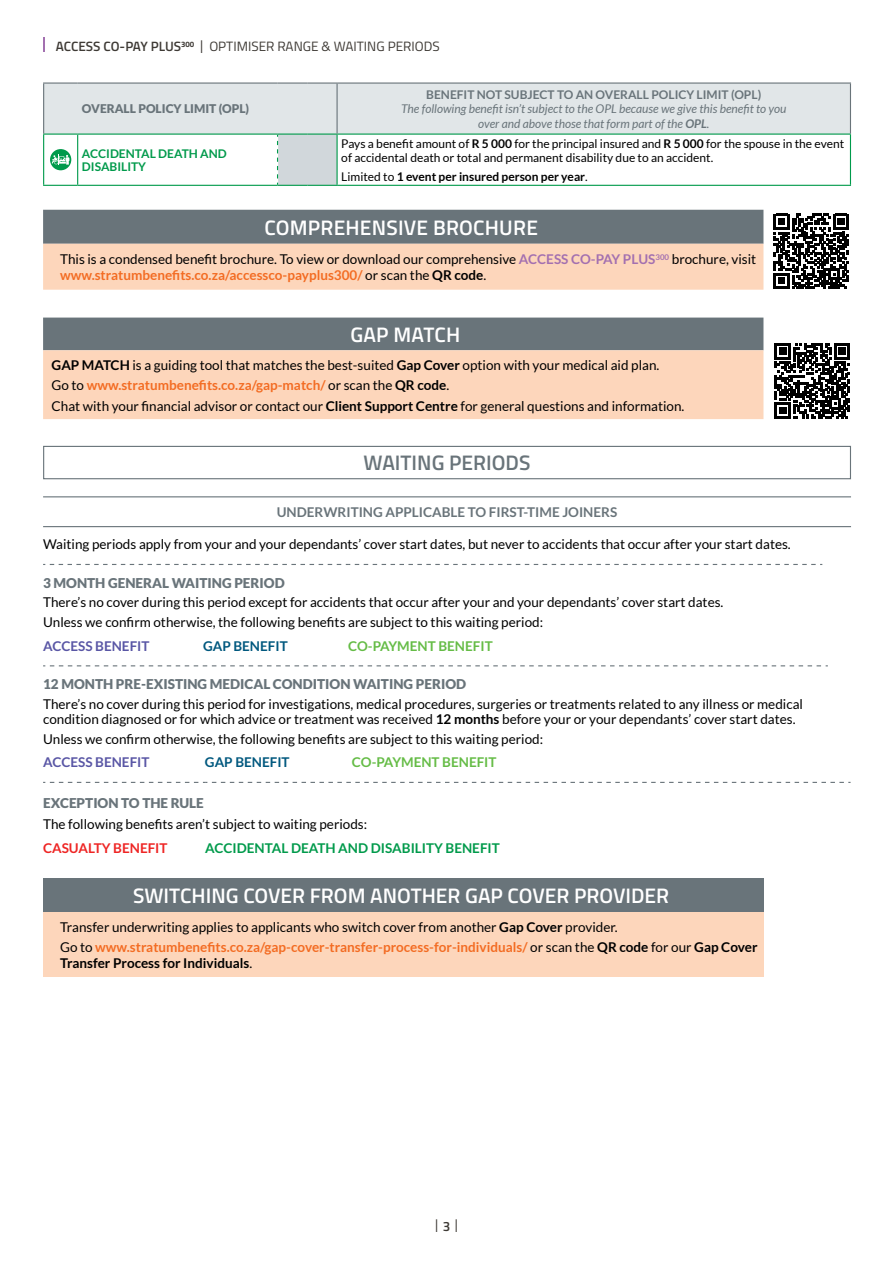
<style>
.page{position:relative;width:893px;height:1263px;background:#fff}
.page>*{position:absolute;margin:0;border:0;box-sizing:border-box;transform-origin:0 0}
.t1{font:600 21px "Titillium";color:#fff}
.t2{font:600 21px "Titillium";color:#69747a}
.t3{font:13.5px/20.4px "Lato";color:#000}
.t4{font:900 13.5px "Lato";color:#69747a}
.t5{font:13.5px "Titillium";color:#3e3a35}
.t6{font:700 13.5px "Lato";color:#69747a}
.t7{font:700 13.5px "Lato";color:#009a4b}
.t8{font:700 13.5px "Lato";color:#65bc46}
.t9{font:700 13.5px "Lato";color:#000}
.t10{font:700 13.5px "Lato";color:#5956a5}
.t11{font:700 13.5px "Lato";color:#00587e}
.t12{font:700 13.5px "Lato";color:#ee2524}
.t13{font:12px/14.4px "Lato";color:#000}
.t14{font:italic 12px/14.4px "Lato";color:#69747a;text-align:center}
.t15{font:700 12px "Lato";color:#69747a}
.t16{font:700 12px "Lato";color:#000}
.t17{font:700 12px/13.5px "Lato";color:#009a4b}
.t18{font:900 12px "Lato";color:#69747a}
.s1{font-weight:600}
.s2{font-weight:700}
.s3{font-weight:400}
.s4{font-weight:700;color:#a370b0}
.s5{font-weight:700;color:#f36c23}
</style>
<div class="page">
<hr style="left:43px;top:134px;width:35px;height:1px;background:#009a4b">
<hr style="left:337px;top:134px;width:514px;height:1px;background:#009a4b">
<hr style="left:43px;top:82px;width:35px;height:2px;background:#69747a">
<hr style="left:43px;top:84px;width:1px;height:50px;background:#69747a">
<hr style="left:78px;top:82px;width:200px;height:2px;background:#69747a">
<hr style="left:278px;top:82px;width:29px;height:2px;background:#69747a">
<hr style="left:307px;top:82px;width:30px;height:2px;background:#69747a">
<hr style="left:337px;top:82px;width:514px;height:2px;background:#69747a">
<hr style="left:850px;top:84px;width:1px;height:50px;background:#69747a">
<hr style="left:850px;top:135px;width:1px;height:50px;background:#009a4b">
<hr style="left:43px;top:135px;width:1px;height:50px;background:#009a4b">
<hr style="left:43px;top:185px;width:35px;height:1px;background:#009a4b">
<hr style="left:337px;top:185px;width:514px;height:1px;background:#009a4b">
<svg style="left:44px;top:83px;width:806px;height:103px"></svg>
<svg style="left:43px;top:37px;width:1px;height:14px"></svg>
<div style="left:43px;top:210px;width:720px;height:34px;background:#69747a"></div>
<svg style="left:43px;top:244px;width:720px;height:175px;fill:#fdd6bb"></svg>
<svg style="left:774px;top:214px;width:75px;height:75px"></svg>
<svg style="left:775px;top:343px;width:75px;height:75px"></svg>
<svg style="left:43px;top:445px;width:808px;height:35px"></svg>
<hr style="left:43px;top:496px;width:808px;height:1px;background:#69747a">
<hr style="left:43px;top:526px;width:808px;height:1px;background:#69747a">
<svg style="left:43px;top:564px;width:779px;height:1px"></svg>
<svg style="left:43px;top:665px;width:785px;height:1px"></svg>
<svg style="left:43px;top:782px;width:807px;height:1px"></svg>
<div style="left:43px;top:878px;width:720px;height:34px;background:#69747a"></div>
<div style="left:43px;top:912px;width:720px;height:65px;background:#fdd6bb"></div>
<p class="t5" style="left:56px;top:37px;width:385px"><span class="s1">ACCESS CO-PAY PLUS</span><sup>300</sup> | OPTIMISER RANGE &amp; WAITING PERIODS</p>
<p class="t18" style="left:82px;top:102px;width:169px">OVERALL POLICY LIMIT (OPL)</p>
<p class="t15" style="left:426px;top:88px;width:336px">BENEFIT NOT SUBJECT TO AN OVERALL POLICY LIMIT (OPL)</p>
<p class="t14" style="left:401px;top:102px;width:387px">The following benefit isn’t subject to the OPL because we give this benefit to you over and above those that form part of the <span class="s2">OPL</span>.</p>
<p class="t17" style="left:82px;top:146px;width:146px">ACCIDENTAL DEATH AND<br>DISABILITY</p>
<p class="t13" style="left:341px;top:136px;width:504px">Pays a benefit amount of <span class="s2">R 5 000</span> for the principal insured and <span class="s2">R 5 000</span> for the spouse in the event of accidental death or total and permanent disability due to an accident.</p>
<p class="t16" style="left:341px;top:170px;width:248px"><span class="s3">Limited to</span> 1 event per insured person per year<span class="s3">.</span></p>
<h1 class="t1" style="left:264px;top:211px;width:275px">COMPREHENSIVE BROCHURE</h1>
<p class="t3" style="left:60px;top:251px;width:698px;line-height:16.2px">This is a condensed benefit brochure. To view or download our comprehensive <span class="s4">ACCESS CO-PAY PLUS</span><sup>300</sup> brochure, visit <span class="s5">www.stratumbenefits.co.za/accessco-payplus300/</span> or scan the <span class="s2">QR code</span>.</p>
<h1 class="t1" style="left:350px;top:319px;width:112px">GAP MATCH</h1>
<p class="t3" style="left:52px;top:354px;width:634px"><span class="s2">GAP MATCH</span> is a guiding tool that matches the best-suited <span class="s2">Gap Cover</span> option with your medical aid plan.<br>Go to <span class="s5">www.stratumbenefits.co.za/gap-match/</span> or scan the <span class="s2">QR code</span>.<br>Chat with your financial advisor or contact our <span class="s2">Client Support Centre</span> for general questions and information.</p>
<h1 class="t2" style="left:364px;top:447px;width:168px">WAITING PERIODS</h1>
<p class="t6" style="left:277px;top:504px;width:342px">UNDERWRITING APPLICABLE TO FIRST-TIME JOINERS</p>
<p class="t3" style="left:43px;top:534px;width:749px">Waiting periods apply from your and your dependants’ cover start dates, but never to accidents that occur after your start dates.</p>
<p class="t4" style="left:43px;top:575px;width:243px">3 MONTH GENERAL WAITING PERIOD</p>
<p class="t3" style="left:43px;top:593px;width:682px;line-height:19.6px">There’s no cover during this period except for accidents that occur after your and your dependants’ cover start dates.<br>Unless we confirm otherwise, the following benefits are subject to this waiting period:</p>
<p class="t10" style="left:43px;top:638px;width:108px">ACCESS BENEFIT</p>
<p class="t11" style="left:203px;top:638px;width:86px">GAP BENEFIT</p>
<p class="t8" style="left:348px;top:638px;width:146px">CO-PAYMENT BENEFIT</p>
<p class="t4" style="left:43px;top:677px;width:425px">12 MONTH PRE-EXISTING MEDICAL CONDITION WAITING PERIOD</p>
<p class="t3" style="left:43px;top:696px;width:761px;line-height:15.5px">There’s no cover during this period for investigations, medical procedures, surgeries or treatments related to any illness or medical condition diagnosed or for which advice or treatment was received <span class="s2">12 months</span> before your or your dependants’ cover start dates.</p>
<p class="t3" style="left:43px;top:728px;width:501px">Unless we confirm otherwise, the following benefits are subject to this waiting period:</p>
<p class="t10" style="left:43px;top:755px;width:108px">ACCESS BENEFIT</p>
<p class="t11" style="left:205px;top:755px;width:86px">GAP BENEFIT</p>
<p class="t8" style="left:352px;top:755px;width:146px">CO-PAYMENT BENEFIT</p>
<p class="t4" style="left:43px;top:795px;width:162px">EXCEPTION TO THE RULE</p>
<p class="t3" style="left:43px;top:814px;width:326px">The following benefits aren’t subject to waiting periods:</p>
<p class="t12" style="left:43px;top:840px;width:126px">CASUALTY BENEFIT</p>
<p class="t7" style="left:205px;top:840px;width:296px">ACCIDENTAL DEATH AND DISABILITY BENEFIT</p>
<h1 class="t1" style="left:133px;top:880px;width:538px">SWITCHING COVER FROM ANOTHER GAP COVER PROVIDER</h1>
<p class="t3" style="left:60px;top:916px;width:699px">Transfer underwriting applies to applicants who switch cover from another <span class="s2">Gap Cover</span> provider.<br>Go to <span class="s5">www.stratumbenefits.co.za/gap-cover-transfer-process-for-individuals/</span> or scan the <span class="s2">QR code</span> for our <span class="s2">Gap Cover</span></p>
<p class="t9" style="left:60px;top:956px;width:194px">Transfer Process for Individuals<span class="s3">.</span></p>
<p class="t5" style="left:435px;top:1214px;width:24px">|<span class="s1">3</span>|</p>
</div>
